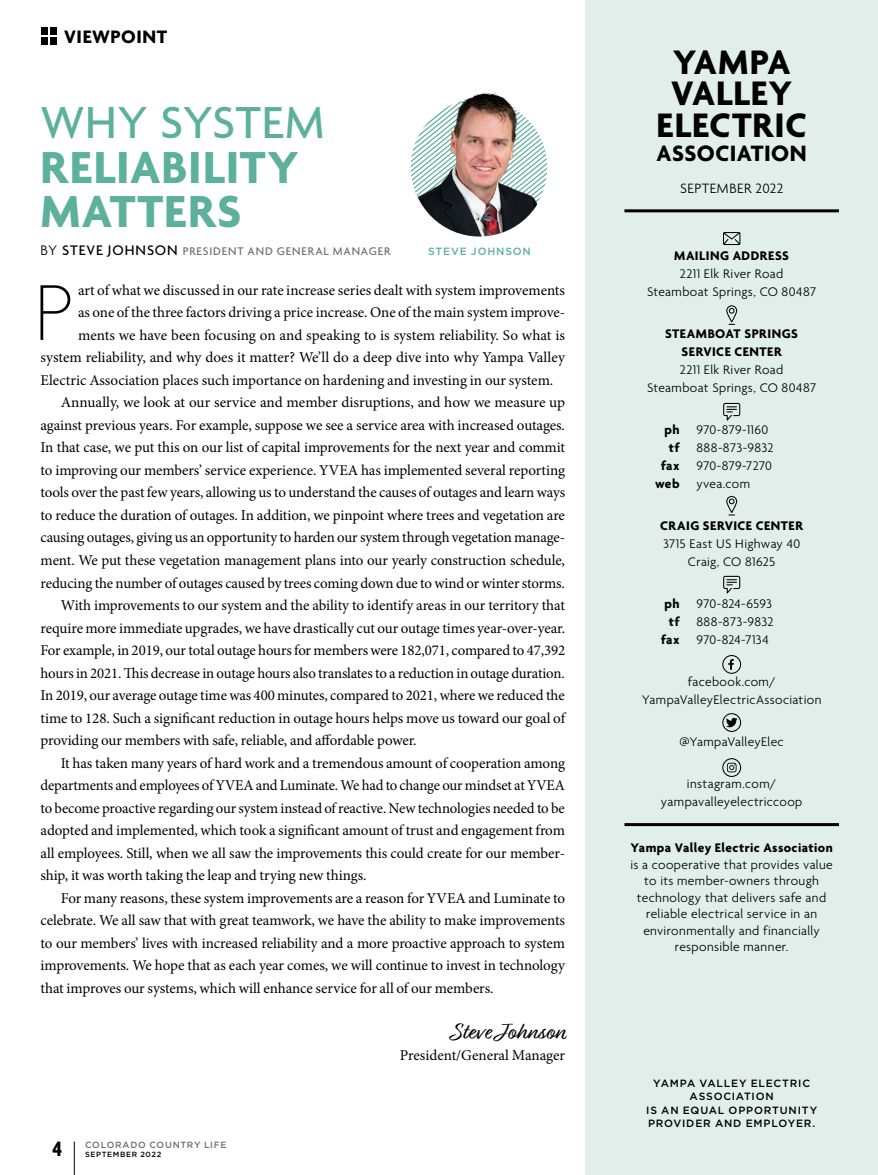
<style>
.page{position:relative;width:878px;height:1175px;background:#fff}
.page>*{position:absolute;margin:0;border:0;box-sizing:border-box;transform-origin:0 0}
.t1{font:100 85.5px "Agenda";color:#000}
.t2{font:700 48.45px/44.5px "Agenda";letter-spacing:.02em;color:#5db09c}
.t3{font:500 48.45px "Agenda";letter-spacing:.01em;color:#5db09c}
.t4{font:700 36.75px/31.5px "Agenda";letter-spacing:.02em;color:#000;text-align:center}
.t5{font:24px "Relation";letter-spacing:.01em;color:#000}
.t6{font:700 24px "Agenda";letter-spacing:.015em;color:#000}
.t7{font:700 condensed 22.5px "Agenda";color:#000}
.t8{font:700 19.5px "Agenda";letter-spacing:.03em;color:#000}
.t9{font:15px "Minion Pro";letter-spacing:-.01em;color:#000}
.t10{font:300 14.7px "Agenda";letter-spacing:.03em;color:#000}
.t11{font:300 13.5px/18px "Agenda";letter-spacing:.025em;color:#000;text-align:center}
.t12{font:700 13.5px/18px "Agenda";letter-spacing:.035em;color:#000;text-align:center}
.t13{font:500 12px "Agenda";letter-spacing:.07em;color:#6d6e71}
.t14{font:500 10.5px/13.5px "Gotham HTF";letter-spacing:.075em;color:#000;text-align:center}
.t15{font:500 10.5px "Gotham HTF";letter-spacing:.08em;color:#5db09c}
.t16{font:500 9px "Gotham HTF";letter-spacing:.075em;color:#6d6e71}
.t17{font:500 7.5px "Gotham HTF";letter-spacing:.085em;color:#000}
.s1{font-weight:300;font-size:15px;color:#000}
.s2{font-size:15px;color:#000}
.s3{font-weight:700}
</style>
<div class="page">
<div style="left:585px;top:0;width:293px;height:1174px;background:#e1eee9"></div>
<hr style="left:624px;top:823px;width:214px;height:3px;background:#000">
<hr style="left:624px;top:209px;width:215px;height:3px;background:#000">
<svg style="left:723px;top:232px;width:17px;height:13px"></svg>
<svg style="left:726px;top:305px;width:11px;height:20px"></svg>
<svg style="left:723px;top:403px;width:17px;height:17px"></svg>
<svg style="left:722px;top:655px;width:19px;height:19px"></svg>
<svg style="left:726px;top:496px;width:11px;height:19px"></svg>
<svg style="left:723px;top:576px;width:17px;height:17px"></svg>
<svg style="left:722px;top:713px;width:19px;height:19px"></svg>
<svg style="left:722px;top:758px;width:19px;height:19px"></svg>
<img style="left:411px;top:92px;width:136px;height:144px">
<hr style="left:74px;top:1141px;width:1px;height:33px;background:#000">
<div style="left:50px;top:37px;width:7px;height:7px;background:#000"></div>
<div style="left:50px;top:28px;width:7px;height:7px;background:#000"></div>
<div style="left:41px;top:37px;width:7px;height:7px;background:#000"></div>
<div style="left:41px;top:28px;width:7px;height:7px;background:#000"></div>
<h3 class="t8" style="left:64px;top:26px;width:105px">VIEWPOINT</h3>
<h2 class="t3" style="left:40px;top:96px;width:286px">WHY SYSTEM</h2>
<h2 class="t2" style="left:40px;top:148px;width:260px">RELIABILITY<br>MATTERS</h2>
<p class="t13" style="left:41px;top:245px;width:351px"><span class="s1">BY</span> <span class="s2">STEVE JOHNSON</span> PRESIDENT AND GENERAL MANAGER</p>
<p class="t15" style="left:428px;top:245px;width:104px">STEVE JOHNSON</p>
<h1 class="t1" style="left:34px;top:266px;width:41px">P</h1>
<p class="t9" style="left:78px;top:280px;width:488px">art of what we discussed in our rate increase series dealt with system improvements</p>
<p class="t9" style="left:78px;top:302px;width:488px">as one of the three factors driving a price increase. One of the main system improve-</p>
<p class="t9" style="left:78px;top:325px;width:488px">ments we have been focusing on and speaking to is system reliability. So what is</p>
<p class="t9" style="left:40px;top:347px;width:526px">system reliability, and why does it matter? We’ll do a deep dive into why Yampa Valley</p>
<p class="t9" style="left:40px;top:370px;width:514px">Electric Association places such importance on hardening and investing in our system.</p>
<p class="t9" style="left:61px;top:392px;width:506px">Annually, we look at our service and member disruptions, and how we measure up</p>
<p class="t9" style="left:40px;top:415px;width:526px">against previous years. For example, suppose we see a service area with increased outages.</p>
<p class="t9" style="left:40px;top:437px;width:526px">In that case, we put this on our list of capital improvements for the next year and commit</p>
<p class="t9" style="left:40px;top:460px;width:526px">to improving our members’ service experience. YVEA has implemented several reporting</p>
<p class="t9" style="left:40px;top:482px;width:526px">tools over the past few years, allowing us to understand the causes of outages and learn ways</p>
<p class="t9" style="left:40px;top:505px;width:526px">to reduce the duration of outages. In addition, we pinpoint where trees and vegetation are</p>
<p class="t9" style="left:40px;top:527px;width:526px">causing outages, giving us an opportunity to harden our system through vegetation manage-</p>
<p class="t9" style="left:40px;top:550px;width:526px">ment. We put these vegetation management plans into our yearly construction schedule,</p>
<p class="t9" style="left:40px;top:572px;width:526px">reducing the number of outages caused by trees coming down due to wind or winter storms.</p>
<p class="t9" style="left:61px;top:595px;width:505px">With improvements to our system and the ability to identify areas in our territory that</p>
<p class="t9" style="left:40px;top:617px;width:526px">require more immediate upgrades, we have drastically cut our outage times year-over-year.</p>
<p class="t9" style="left:40px;top:640px;width:526px">For example, in 2019, our total outage hours for members were 182,071, compared to 47,392</p>
<p class="t9" style="left:40px;top:662px;width:526px">hours in 2021. This decrease in outage hours also translates to a reduction in outage duration.</p>
<p class="t9" style="left:40px;top:685px;width:525px">In 2019, our average outage time was 400 minutes, compared to 2021, where we reduced the</p>
<p class="t9" style="left:40px;top:707px;width:526px">time to 128. Such a significant reduction in outage hours helps move us toward our goal of</p>
<p class="t9" style="left:40px;top:730px;width:377px">providing our members with safe, reliable, and affordable power.</p>
<p class="t9" style="left:61px;top:752px;width:505px">It has taken many years of hard work and a tremendous amount of cooperation among</p>
<p class="t9" style="left:40px;top:775px;width:526px">departments and employees of YVEA and Luminate. We had to change our mindset at YVEA</p>
<p class="t9" style="left:40px;top:797px;width:526px">to become proactive regarding our system instead of reactive. New technologies needed to be</p>
<p class="t9" style="left:40px;top:820px;width:526px">adopted and implemented, which took a significant amount of trust and engagement from</p>
<p class="t9" style="left:40px;top:842px;width:526px">all employees. Still, when we all saw the improvements this could create for our member-</p>
<p class="t9" style="left:40px;top:865px;width:327px">ship, it was worth taking the leap and trying new things.</p>
<p class="t9" style="left:61px;top:887px;width:506px">For many reasons, these system improvements are a reason for YVEA and Luminate to</p>
<p class="t9" style="left:40px;top:910px;width:526px">celebrate. We all saw that with great teamwork, we have the ability to make improvements</p>
<p class="t9" style="left:40px;top:932px;width:526px">to our members’ lives with increased reliability and a more proactive approach to system</p>
<p class="t9" style="left:40px;top:955px;width:526px">improvements. We hope that as each year comes, we will continue to invest in technology</p>
<p class="t9" style="left:40px;top:977px;width:454px">that improves our systems, which will enhance service for all of our members.</p>
<h3 class="t5" style="left:451px;top:1017px;width:115px">Steve Johnson</h3>
<p class="t9" style="left:400px;top:1045px;width:167px">President/General Manager</p>
<h3 class="t7" style="left:52px;top:1136px;width:11px">4</h3>
<p class="t17" style="left:85px;top:1150px;width:78px">SEPTEMBER 2022</p>
<p class="t16" style="left:85px;top:1140px;width:143px">COLORADO COUNTRY LIFE</p>
<h3 class="t4" style="left:656px;top:48px;width:152px">YAMPA<br>VALLEY<br>ELECTRIC</h3>
<h3 class="t6" style="left:656px;top:140px;width:152px">ASSOCIATION</h3>
<p class="t10" style="left:680px;top:180px;width:105px">SEPTEMBER 2022</p>
<p class="t12" style="left:674px;top:247px;width:116px">MAILING ADDRESS</p>
<p class="t11" style="left:647px;top:265px;width:170px">2211 Elk River Road<br>Steamboat Springs, CO 80487</p>
<p class="t12" style="left:665px;top:325px;width:134px">STEAMBOAT SPRINGS<br>SERVICE CENTER</p>
<p class="t11" style="left:647px;top:361px;width:170px">2211 Elk River Road<br>Steamboat Springs, CO 80487</p>
<p class="t11" style="left:664px;top:421px;width:105px"><span class="s3">ph</span> 970-879-1160</p>
<p class="t11" style="left:669px;top:439px;width:106px"><span class="s3">tf</span> 888-873-9832</p>
<p class="t11" style="left:661px;top:457px;width:112px"><span class="s3">fax</span> 970-879-7270</p>
<p class="t11" style="left:655px;top:475px;width:96px"><span class="s3">web</span> yvea.com</p>
<p class="t12" style="left:660px;top:517px;width:144px">CRAIG SERVICE CENTER</p>
<p class="t11" style="left:663px;top:535px;width:139px">3715 East US Highway 40<br>Craig, CO 81625</p>
<p class="t11" style="left:661px;top:595px;width:114px"><span class="s3">ph</span> 970-824-6593 <span class="s3">tf</span> 888-873-9832 <span class="s3">fax</span> 970-824-7134</p>
<p class="t11" style="left:641px;top:673px;width:181px">facebook.com/<br>YampaValleyElectricAssociation</p>
<p class="t11" style="left:679px;top:733px;width:106px">@YampaValleyElec</p>
<p class="t11" style="left:661px;top:775px;width:143px">instagram.com/ yampavalleyelectriccoop</p>
<p class="t12" style="left:630px;top:840px;width:204px">Yampa Valley Electric Association</p>
<p class="t11" style="left:630px;top:857px;width:204px;line-height:16.5px">is a cooperative that provides value to its member-owners through technology that delivers safe and reliable electrical service in an environmentally and financially responsible manner.</p>
<p class="t14" style="left:646px;top:1076px;width:172px">YAMPA VALLEY ELECTRIC<br>ASSOCIATION<br>IS AN EQUAL OPPORTUNITY<br>PROVIDER AND EMPLOYER.</p>
</div>
